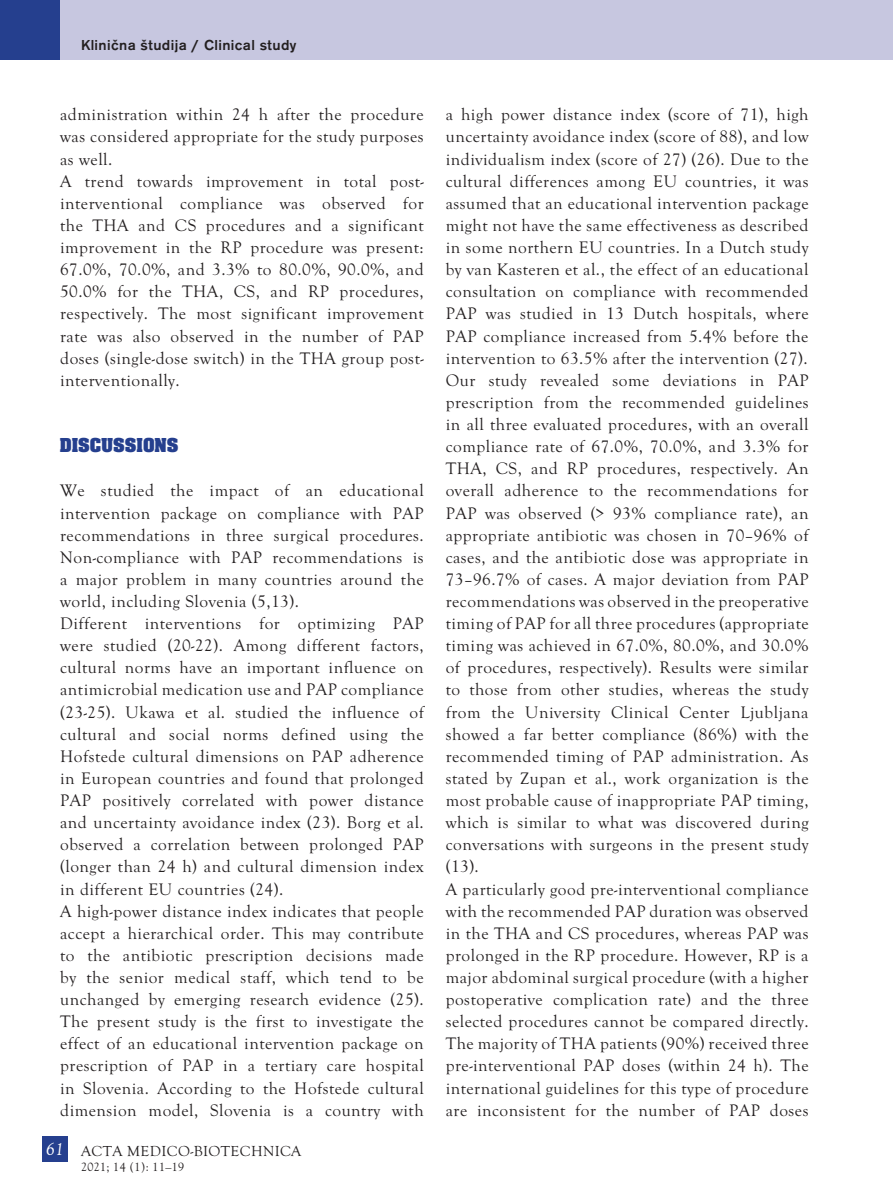
<style>
.page{position:relative;width:893px;height:1191px;background:#fff}
.page>*{position:absolute;margin:0;border:0;box-sizing:border-box;transform-origin:0 0}
.Mednaslov{font:700 21px "Aachen PCE";letter-spacing:.03em;color:#253f8e}
.t1{font:italic 18px "Goudy Old Sty TCE";color:#fff}
.Navaden{font:17.25px/22px "Goudy Old Sty TCE";letter-spacing:.03em;color:#231f20;text-align:justify}
.t2{font:500 15px "Accius TCE";letter-spacing:.025em;color:#231f20}
.t3{font:15px "Goudy Old Sty TCE";letter-spacing:.025em;color:#231f20}
.NOGA_letnik_LEVA{font:12px "MM Goudy";letter-spacing:.025em;color:#231f20}
</style>
<div class="page">
<div style="left:42px;top:1135px;width:26px;height:26px;background:#253f8e"></div>
<div style="left:60px;top:0;width:833px;height:60px;background:#c7c7e0"></div>
<div style="left:0;top:0;width:60px;height:60px;background:#253f8e"></div>
<p class="t2" style="left:81px;top:36px;width:217px">Klinična študija / Clinical study</p>
<p class="Navaden" style="left:60px;top:104px;width:365px">administration within 24 h after the procedure was considered appropriate for the study purposes as well.</p>
<p class="Navaden" style="left:60px;top:170px;width:365px">A trend towards improvement in total post&shy;interventional compliance was observed for the THA and CS procedures and a significant improvement in the RP procedure was present:<br>67.0%, 70.0%, and 3.3% to 80.0%, 90.0%, and 50.0% for the THA, CS, and RP procedures, respectively. The most significant improvement rate was also observed in the number of PAP doses (single-dose switch) in the THA group post&shy;interventionally.</p>
<p class="Mednaslov" style="left:60px;top:435px;width:120px">DISCUSSIONS</p>
<p class="Navaden" style="left:60px;top:480px;width:365px">We studied the impact of an educational intervention package on compliance with PAP recommendations in three surgical procedures.<br>Non-compliance with PAP recommendations is a major problem in many countries around the world, including Slovenia (5,13).</p>
<p class="Navaden" style="left:60px;top:612px;width:365px">Different interventions for optimizing PAP were studied (20-22). Among different factors, cultural norms have an important influence on antimicrobial medication use and PAP compliance (23-25). Ukawa et al. studied the influence of cultural and social norms defined using the Hofstede cultural dimensions on PAP adherence in European countries and found that prolonged PAP positively correlated with power distance and uncertainty avoidance index (23). Borg et al. observed a correlation between prolonged PAP (longer than 24 h) and cultural dimension index in different EU countries (24).</p>
<p class="Navaden" style="left:60px;top:900px;width:365px">A high-power distance index indicates that people accept a hierarchical order. This may contribute to the antibiotic prescription decisions made by the senior medical staff, which tend to be unchanged by emerging research evidence (25).<br>The present study is the first to investigate the effect of an educational intervention package on prescription of PAP in a tertiary care hospital in Slovenia. According to the Hofstede cultural dimension model, Slovenia is a country with</p>
<p class="t1" style="left:46px;top:1138px;width:19px">61</p>
<p class="t3" style="left:81px;top:1143px;width:222px">ACTA MEDICO-BIOTECHNICA</p>
<p class="NOGA_letnik_LEVA" style="left:81px;top:1159px;width:105px">2021; 14 (1): 11–19</p>
<p class="Navaden" style="left:446px;top:104px;width:364px">a high power distance index (score of 71), high uncertainty avoidance index (score of 88), and low individualism index (score of 27) (26). Due to the cultural differences among EU countries, it was assumed that an educational intervention package might not have the same effectiveness as described in some northern EU countries. In a Dutch study by van Kasteren et al., the effect of an educational consultation on compliance with recommended PAP was studied in 13 Dutch hospitals, where PAP compliance increased from 5.4% before the intervention to 63.5% after the intervention (27).</p>
<p class="Navaden" style="left:446px;top:369px;width:364px">Our study revealed some deviations in PAP prescription from the recommended guidelines in all three evaluated procedures, with an overall compliance rate of 67.0%, 70.0%, and 3.3% for THA, CS, and RP procedures, respectively. An overall adherence to the recommendations for PAP was observed (&gt; 93% compliance rate), an appropriate antibiotic was chosen in 70–96% of cases, and the antibiotic dose was appropriate in 73–96.7% of cases. A major deviation from PAP recommendations was observed in the preoperative timing of PAP for all three procedures (appropriate timing was achieved in 67.0%, 80.0%, and 30.0% of procedures, respectively). Results were similar to those from other studies, whereas the study from the University Clinical Center Ljubljana showed a far better compliance (86%) with the recommended timing of PAP administration. As stated by Zupan et al., work organization is the most probable cause of inappropriate PAP timing, which is similar to what was discovered during conversations with surgeons in the present study (13).</p>
<p class="Navaden" style="left:446px;top:878px;width:364px">A particularly good pre-interventional compliance with the recommended PAP duration was observed in the THA and CS procedures, whereas PAP was prolonged in the RP procedure. However, RP is a major abdominal surgical procedure (with a higher postoperative complication rate) and the three selected procedures cannot be compared directly.<br>The majority of THA patients (90%) received three pre-interventional PAP doses (within 24 h). The international guidelines for this type of procedure are inconsistent for the number of PAP doses</p>
</div>
